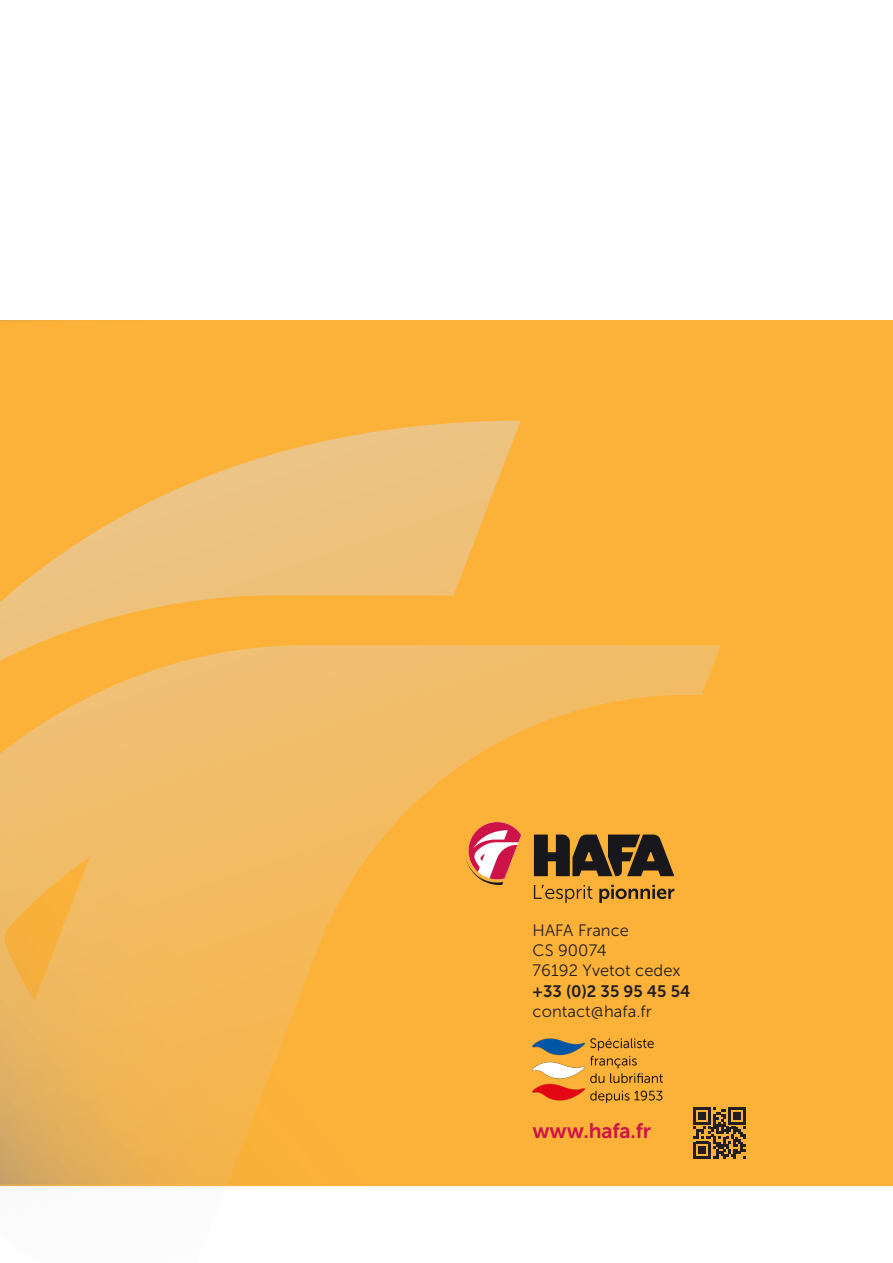
<style>
.page{position:relative;width:893px;height:1263px;background:#fff}
.page>*{position:absolute;margin:0;border:0;box-sizing:border-box;transform-origin:0 0}
.t1{font:21px "Museo Sans 700";letter-spacing:-.01em;color:#ce1348}
.t2{font:16.5px "Museo Sans 300";letter-spacing:.005em;color:#231f20}
.t3{font:16.5px "Museo Sans 700";color:#231f20}
</style>
<div class="page">
<div style="left:0;top:320px;width:893px;height:866px;background:#fcb139"></div>
<svg style="left:0;top:645px;width:721px;height:542px;background:#f6b44b"></svg>
<svg style="left:0;top:421px;width:521px;height:339px;background:#f3ba60"></svg>
<img style="left:533px;top:1038px;width:129px;height:64px">
<svg style="left:456px;top:813px;width:227px;height:99px;background:#c7893b"></svg>
<svg style="left:694px;top:1107px;width:52px;height:52px;background:#7b5a2a"></svg>
<p class="t2" style="left:533px;top:921px;width:98px">HAFA France</p>
<p class="t2" style="left:533px;top:941px;width:76px">CS 90074</p>
<p class="t2" style="left:533px;top:962px;width:150px">76192 Yvetot cedex</p>
<p class="t3" style="left:533px;top:982px;width:159px">+33 (0)2 35 95 45 54</p>
<p class="t2" style="left:533px;top:1002px;width:121px">contact@hafa.fr</p>
<p class="t1" style="left:533px;top:1119px;width:120px">www.hafa.fr</p>
</div>
